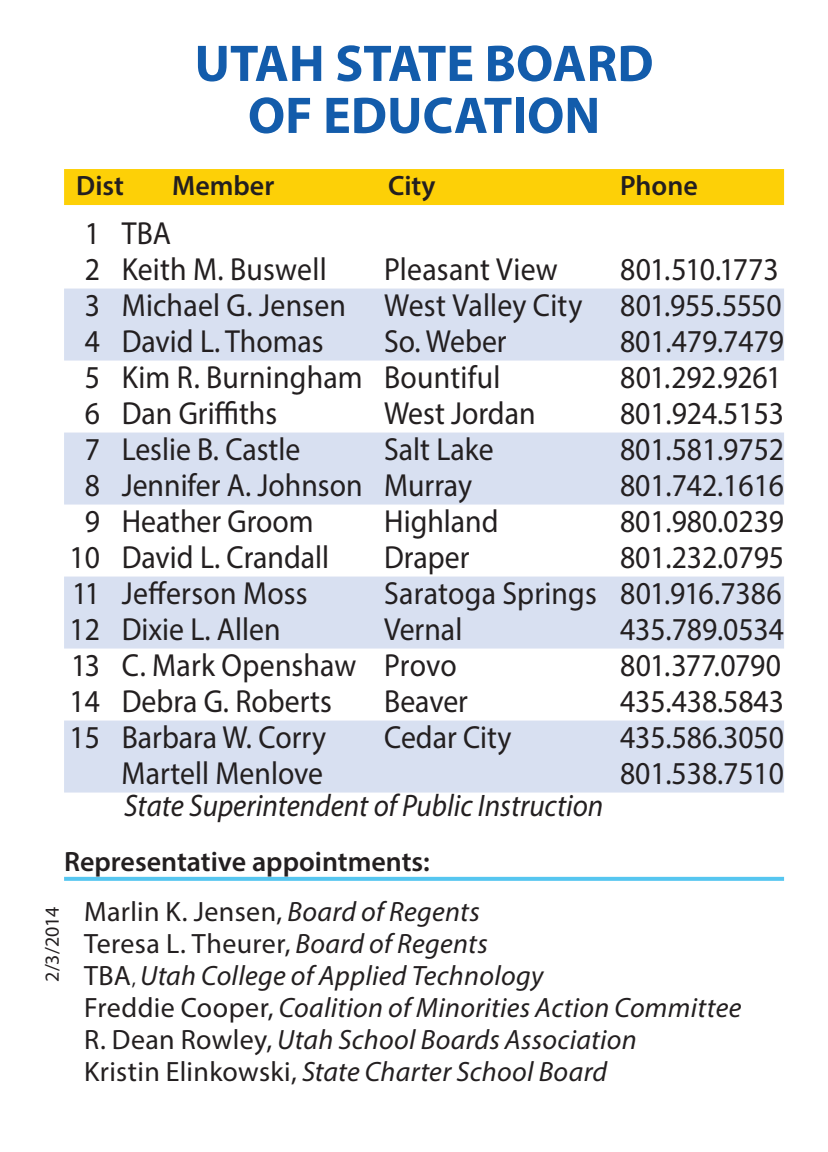
<style>
.page{position:relative;width:828px;height:1152px;background:#fff}
.page>*{position:absolute;margin:0;border:0;box-sizing:border-box;transform-origin:0 0}
.t1{font:700 52px/52px "Myriad Pro";color:#135cab;text-align:center}
.t2{font:32px/36px "Myriad Pro";color:#231f20;scale:.93 1}
.t3{font:italic 31.2px "Myriad Pro";color:#231f20;scale:.93 1}
.t4{font:italic 28px/32px "Myriad Pro";letter-spacing:.01em;color:#231f20}
.t5{font:600 28px/50px "Myriad Pro";color:#231f20}
.t6{font:20px "Myriad Pro";color:#231f20}
.s1{font-weight:400}
.s2{font-weight:400;font-style:italic}
.s3{font-style:normal}
.s4{font-style:normal;font-size:20px}
</style>
<div class="page">
<div style="left:64px;top:169px;width:720px;height:36px;background:#fdd007"></div>
<div style="left:64px;top:289px;width:720px;height:72px;background:#d8e0f1"></div>
<div style="left:64px;top:433px;width:720px;height:72px;background:#d8e0f1"></div>
<div style="left:64px;top:577px;width:720px;height:72px;background:#d8e0f1"></div>
<div style="left:64px;top:721px;width:720px;height:72px;background:#d8e0f1"></div>
<svg style="left:64px;top:877px;width:720px;height:4px;background:#5cc8f0"></svg>
<h1 class="t1" style="left:195px;top:36px;width:461px">UTAH STATE BOARD<br>OF EDUCATION</h1>
<p class="t5" style="left:76px;top:160px;width:49px">Dist</p>
<p class="t5" style="left:172px;top:160px;width:104px">Member</p>
<p class="t5" style="left:388px;top:160px;width:49px">City</p>
<p class="t5" style="left:620px;top:160px;width:79px">Phone</p>
<p class="t2" style="left:85px;top:215px;width:262px">1 TBA<br>2 Keith M. Buswell</p>
<p class="t2" style="left:384px;top:251px;width:188px">Pleasant View</p>
<p class="t2" style="left:85px;top:251px;width:751px;text-align:justify;text-indent:535px">801.510.1773<br>3 Michael G. Jensen West Valley City 801.955.5550<br>4 David L. Thomas</p>
<p class="t2" style="left:384px;top:323px;width:133px">So. Weber</p>
<p class="t2" style="left:620px;top:323px;width:178px">801.479.7479</p>
<p class="t2" style="left:85px;top:359px;width:448px">5 Kim R. Burningham Bountiful</p>
<p class="t2" style="left:620px;top:359px;width:175px">801.292.9261</p>
<p class="t2" style="left:85px;top:395px;width:208px">6 Dan Griffiths</p>
<p class="t2" style="left:384px;top:395px;width:164px">West Jordan</p>
<p class="t2" style="left:620px;top:395px;width:178px">801.924.5153</p>
<p class="t2" style="left:85px;top:431px;width:233px">7 Leslie B. Castle</p>
<p class="t2" style="left:384px;top:431px;width:119px">Salt Lake</p>
<p class="t2" style="left:620px;top:431px;width:178px">801.581.9752</p>
<p class="t2" style="left:85px;top:467px;width:418px">8 Jennifer A. Johnson Murray</p>
<p class="t2" style="left:620px;top:467px;width:178px">801.742.1616</p>
<p class="t2" style="left:85px;top:503px;width:248px">9 Heather Groom</p>
<p class="t2" style="left:384px;top:503px;width:125px">Highland</p>
<p class="t2" style="left:620px;top:503px;width:178px">801.980.0239</p>
<p class="t2" style="left:70px;top:539px;width:281px">10 David L. Crandall</p>
<p class="t2" style="left:384px;top:539px;width:93px">Draper</p>
<p class="t2" style="left:620px;top:539px;width:178px">801.232.0795</p>
<p class="t2" style="left:72px;top:575px;width:255px">11 Jefferson Moss</p>
<p class="t2" style="left:384px;top:575px;width:429px">Saratoga Springs 801.916.7386</p>
<p class="t2" style="left:70px;top:611px;width:228px">12 Dixie L. Allen</p>
<p class="t2" style="left:384px;top:611px;width:86px">Vernal</p>
<p class="t2" style="left:620px;top:611px;width:178px">435.789.0534</p>
<p class="t2" style="left:71px;top:647px;width:416px">13 C. Mark Openshaw Provo</p>
<p class="t2" style="left:620px;top:647px;width:175px">801.377.0790</p>
<p class="t2" style="left:70px;top:683px;width:283px">14 Debra G. Roberts</p>
<p class="t2" style="left:384px;top:683px;width:92px">Beaver</p>
<p class="t2" style="left:620px;top:683px;width:178px">435.438.5843</p>
<p class="t2" style="left:70px;top:719px;width:277px">15 Barbara W. Corry</p>
<p class="t2" style="left:384px;top:719px;width:138px">Cedar City</p>
<p class="t2" style="left:620px;top:719px;width:178px">435.586.3050</p>
<p class="t2" style="left:122px;top:755px;width:218px">Martell Menlove</p>
<p class="t2" style="left:620px;top:755px;width:178px">801.538.7510</p>
<p class="t3" style="left:124px;top:786px;width:517px">State Superintendent of Public Instruction</p>
<p class="t5" style="left:84px;top:836px;width:397px;text-indent:-20px">Representative appointments:<br><span class="s1">Marlin K. Jensen,</span> <span class="s2">Board of Regents</span></p>
<p class="t4" style="left:84px;top:927px;width:659px"><span class="s3">Teresa L. Theurer,</span> Board of Regents<br><span class="s3">TBA</span><span class="s4">,</span> Utah College of Applied Technology<br><span class="s3">Freddie Cooper,</span> Coalition of Minorities Action Committee <span class="s3">R. Dean Rowley,</span> Utah School Boards Association<br><span class="s3">Kristin Elinkowski,</span> State Charter School Board</p>
<p class="t6" style="left:40px;top:982px;width:77px;rotate:-90deg">2/3/2014</p>
</div>
